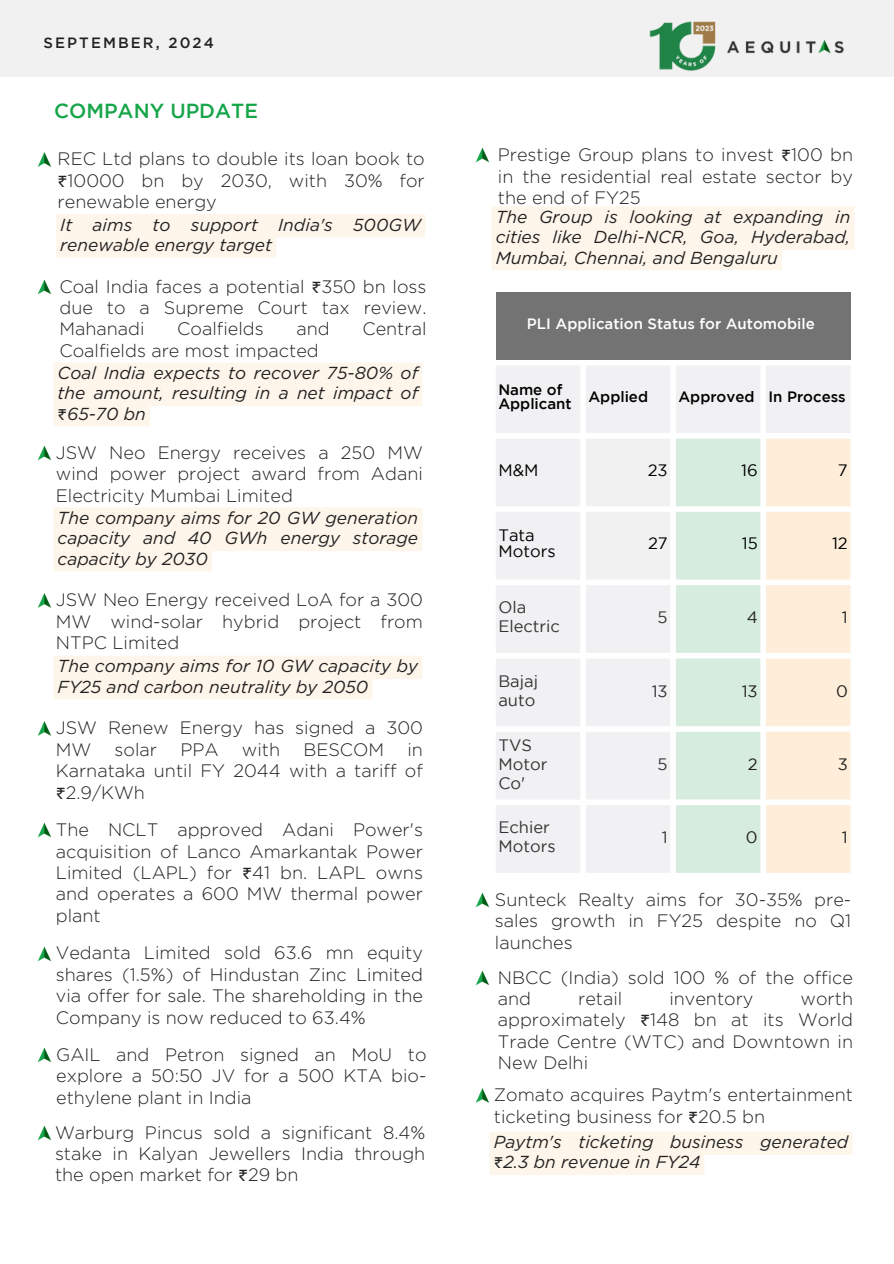
<style>
.page{position:relative;width:894px;height:1264px;background:#fff}
.page>*{position:absolute;margin:0;border:0;box-sizing:border-box;transform-origin:0 0}
.t1{font:500 20.25px "Gotham";color:#17a54a}
.t2{font:300 18px/21.3px "Gotham";color:#222;text-align:justify}
.t3{font:italic 17.4px/20.2px "Gotham";color:#222;text-align:justify}
.t4{font:16.5px/19.2px "Gotham";color:#333}
.t5{font:16.5px/15.8px "Gotham";color:#000}
.t6{font:16.5px "Gotham";color:#222}
.t7{font:500 15px/14.7px "Gotham";color:#000}
.t8{font:500 15px "Gotham";color:#fff}
.t9{font:500 14.85px "Gotham";letter-spacing:.14em;color:#222}
.s1{font-family:"Noto Sans Gurmukhi";font-weight:400}
.s2{font-family:"Noto Sans Gurmukhi";font-style:normal}
</style>
<div class="page">
<div style="left:0;top:0;width:893px;height:77px;background:#f1f1f1"></div>
<img style="left:649px;top:21px;width:195px;height:50px">
<img style="left:475px;top:147px;width:15px;height:16px">
<img style="left:475px;top:892px;width:15px;height:16px">
<div style="left:495px;top:292px;width:355px;height:67px;background:#737373"></div>
<svg style="left:496px;top:366px;width:354px;height:506px;fill:#f1f1f3"></svg>
<svg style="left:585px;top:438px;width:265px;height:434px"></svg>
<div style="left:492px;top:206px;width:362px;height:64px;background:#fef6eb"></div>
<img style="left:37px;top:152px;width:15px;height:15px">
<svg style="left:56px;top:214px;width:369px;height:43px"></svg>
<img style="left:37px;top:279px;width:15px;height:16px">
<svg style="left:54px;top:362px;width:368px;height:64px"></svg>
<img style="left:37px;top:445px;width:15px;height:16px">
<svg style="left:54px;top:508px;width:368px;height:63px"></svg>
<img style="left:37px;top:593px;width:15px;height:15px">
<img style="left:37px;top:721px;width:15px;height:15px">
<div style="left:54px;top:656px;width:368px;height:43px;background:#fef6eb"></div>
<img style="left:37px;top:822px;width:15px;height:16px">
<img style="left:37px;top:946px;width:15px;height:16px">
<img style="left:475px;top:970px;width:15px;height:16px">
<img style="left:475px;top:1088px;width:15px;height:15px">
<svg style="left:490px;top:1132px;width:362px;height:43px"></svg>
<img style="left:37px;top:1047px;width:15px;height:16px">
<img style="left:37px;top:1125px;width:15px;height:16px">
<p class="t9" style="left:44px;top:37px;width:172px">SEPTEMBER, 2024</p>
<p class="t1" style="left:54px;top:103px;width:205px">COMPANY UPDATE</p>
<p class="t2" style="left:58px;top:148px;width:368px">REC Ltd plans to double its loan book to <span class="s1">₹</span>10000 bn by 2030, with 30% for renewable energy</p>
<p class="t3" style="left:60px;top:214px;width:362px">It aims to support India's 500GW renewable energy target</p>
<p class="t2" style="left:59px;top:275px;width:368px">Coal India faces a potential <span class="s1">₹</span>350 bn loss due to a Supreme Court tax review.<br>Mahanadi</p>
<p class="t2" style="left:177px;top:318px;width:88px">Coalfields</p>
<p class="t2" style="left:296px;top:318px;width:35px">and</p>
<p class="t2" style="left:362px;top:318px;width:66px">Central</p>
<p class="t2" style="left:59px;top:339px;width:261px">Coalfields are most impacted</p>
<p class="t3" style="left:58px;top:363px;width:362px">Coal India expects to recover 75-80% of the amount, resulting in a net impact of <span class="s2">₹</span>65-70 bn</p>
<p class="t2" style="left:56px;top:441px;width:368px">JSW Neo Energy receives a 250 MW wind power project award from Adani Electricity Mumbai Limited</p>
<p class="t3" style="left:58px;top:508px;width:362px">The company aims for 20 GW generation capacity and 40 GWh energy storage capacity by 2030</p>
<p class="t2" style="left:56px;top:589px;width:368px">JSW Neo Energy received LoA for a 300<br>MW wind-solar hybrid project from NTPC Limited</p>
<p class="t3" style="left:58px;top:656px;width:362px">The company aims for 10 GW capacity by<br>FY25 and carbon neutrality by 2050</p>
<p class="t2" style="left:56px;top:717px;width:368px">JSW Renew Energy has signed a 300<br>MW</p>
<p class="t2" style="left:114px;top:738px;width:44px">solar</p>
<p class="t2" style="left:180px;top:738px;width:40px">PPA</p>
<p class="t2" style="left:242px;top:738px;width:40px">with</p>
<p class="t2" style="left:303px;top:738px;width:82px">BESCOM</p>
<p class="t2" style="left:56px;top:738px;width:368px;text-indent:351px">in Karnataka until FY 2044 with a tariff of <span class="s1">₹</span>2.9/KWh</p>
<p class="t2" style="left:56px;top:819px;width:368px">The NCLT approved Adani Power's acquisition of Lanco Amarkantak Power Limited (LAPL) for <span class="s1">₹</span>41 bn. LAPL owns and operates a 600 MW thermal power plant</p>
<p class="t2" style="left:56px;top:942px;width:368px">Vedanta Limited sold 63.6 mn equity shares (1.5%) of Hindustan Zinc Limited via offer for sale. The shareholding in the Company is now reduced to 63.4%</p>
<p class="t2" style="left:56px;top:1043px;width:372px">GAIL and Petron signed an MoU to explore a 50:50 JV for a 500 KTA bio&shy;ethylene plant in India</p>
<p class="t2" style="left:55px;top:1121px;width:372px">Warburg Pincus sold a significant 8.4% stake in Kalyan Jewellers India through the open market for <span class="s1">₹</span>29 bn</p>
<p class="t2" style="left:497px;top:144px;width:356px">Prestige Group plans to invest <span class="s1">₹</span>100 bn in the residential real estate sector by the end of FY25</p>
<p class="t3" style="left:495px;top:207px;width:356px">The Group is looking at expanding in cities like Delhi-NCR, Goa, Hyderabad, Mumbai, Chennai, and Bengaluru</p>
<p class="t8" style="left:526px;top:318px;width:289px">PLI Application Status for Automobile</p>
<p class="t7" style="left:498px;top:383px;width:75px">Name of<br>Applicant</p>
<p class="t7" style="left:588px;top:391px;width:61px">Applied</p>
<p class="t7" style="left:678px;top:391px;width:78px">Approved</p>
<p class="t7" style="left:768px;top:391px;width:79px">In Process</p>
<p class="t5" style="left:498px;top:463px;width:42px">M&amp;M</p>
<p class="t5" style="left:647px;top:463px;width:21px">23</p>
<p class="t5" style="left:741px;top:463px;width:18px">16</p>
<p class="t5" style="left:837px;top:463px;width:11px">7</p>
<p class="t5" style="left:498px;top:528px;width:59px">Tata<br>Motors</p>
<p class="t5" style="left:647px;top:536px;width:21px">27</p>
<p class="t5" style="left:741px;top:536px;width:17px">15</p>
<p class="t5" style="left:831px;top:536px;width:17px">12</p>
<p class="t4" style="left:498px;top:599px;width:63px">Ola<br>Electric</p>
<p class="t4" style="left:657px;top:609px;width:12px">5</p>
<p class="t6" style="left:746px;top:611px;width:13px">4</p>
<p class="t6" style="left:841px;top:611px;width:7px">1</p>
<p class="t4" style="left:498px;top:672px;width:41px">Bajaj auto</p>
<p class="t4" style="left:651px;top:682px;width:18px">13</p>
<p class="t6" style="left:741px;top:684px;width:18px">13</p>
<p class="t6" style="left:835px;top:684px;width:13px">0</p>
<p class="t4" style="left:498px;top:736px;width:50px">TVS<br>Motor<br>Co'</p>
<p class="t4" style="left:657px;top:755px;width:12px">5</p>
<p class="t6" style="left:747px;top:758px;width:11px">2</p>
<p class="t6" style="left:837px;top:758px;width:12px">3</p>
<p class="t4" style="left:498px;top:819px;width:59px">Echier<br>Motors</p>
<p class="t4" style="left:661px;top:829px;width:7px">1</p>
<p class="t6" style="left:745px;top:831px;width:13px">0</p>
<p class="t6" style="left:841px;top:831px;width:7px">1</p>
<p class="t2" style="left:495px;top:888px;width:358px">Sunteck Realty aims for 30-35% pre&shy;sales growth in FY25 despite no Q1 launches</p>
<p class="t2" style="left:497px;top:966px;width:356px">NBCC (India) sold 100 % of the office and</p>
<p class="t2" style="left:497px;top:987px;width:356px;text-indent:302px">worth approximately <span class="s1">₹</span>148 bn at its World Trade Centre (WTC) and Downtown in New Delhi</p>
<p class="t2" style="left:493px;top:1083px;width:360px">Zomato acquires Paytm's entertainment ticketing business for <span class="s1">₹</span>20.5 bn</p>
<p class="t3" style="left:493px;top:1131px;width:356px">Paytm's ticketing business generated <span class="s2">₹</span>2.3 bn revenue in FY24</p>
<p class="t2" style="left:578px;top:987px;width:46px">retail</p>
<p class="t2" style="left:669px;top:987px;width:86px">inventory</p>
</div>
